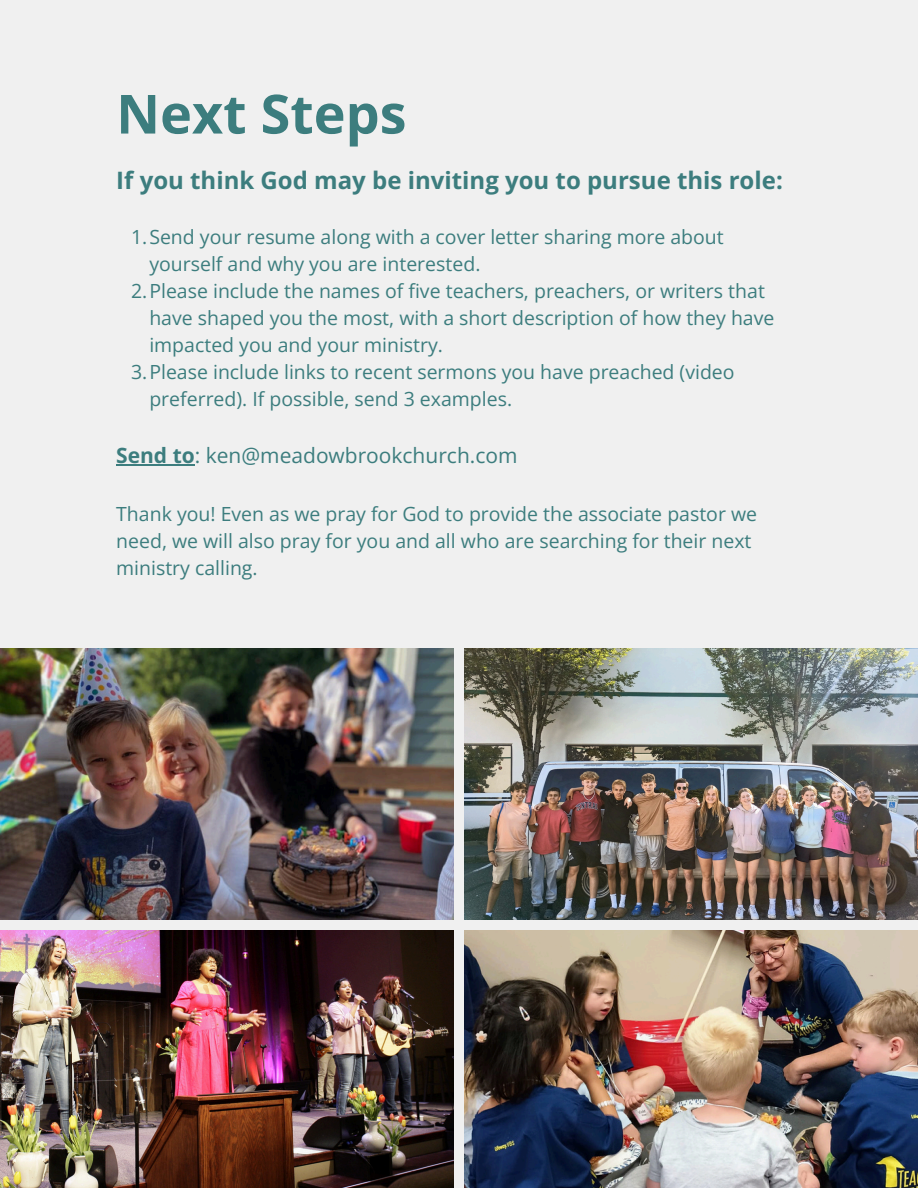
<style>
.page{position:relative;width:918px;height:1188px;background:#f0f0f0}
.page>*{position:absolute;margin:0;border:0;box-sizing:border-box;transform-origin:0 0}
.t1{font:700 54px "Open Sans";color:#3c7d7e}
.t2{font:700 24px "Open Sans";color:#3c7d7e}
.t3{font:21px "Open Sans";color:#3c7d7e}
.t4{font:19.5px/27px "Open Sans";color:#3c7d7e}
.s1{font-weight:700}
</style>
<div class="page">
<img style="left:0;top:648px;width:453px;height:271px">
<img style="left:465px;top:648px;width:453px;height:271px">
<img style="left:0;top:930px;width:453px;height:258px">
<img style="left:465px;top:930px;width:453px;height:258px">
<hr style="left:116px;top:464px;width:79px;height:2px;background:#3c7d7e">
<h1 class="t1" style="left:116px;top:76px;width:292px">Next Steps</h1>
<h2 class="t2" style="left:116px;top:163px;width:668px">If you think God may be inviting you to pursue this role:</h2>
<p class="t4" style="left:149px;top:223px;width:576px;text-indent:-18px">1.Send your resume along with a cover letter sharing more about yourself and why you are interested.</p>
<p class="t4" style="left:149px;top:277px;width:627px;text-indent:-18px">2.Please include the names of five teachers, preachers, or writers that have shaped you the most, with a short description of how they have impacted you and your ministry.</p>
<p class="t4" style="left:149px;top:358px;width:587px;text-indent:-18px">3.Please include links to recent sermons you have preached (video preferred). If possible, send 3 examples.</p>
<p class="t3" style="left:116px;top:441px;width:403px"><span class="s1">Send to</span>: ken@meadowbrookchurch.com</p>
<p class="t4" style="left:116px;top:500px;width:642px">Thank you! Even as we pray for God to provide the associate pastor we need, we will also pray for you and all who are searching for their next ministry calling.</p>
</div>
